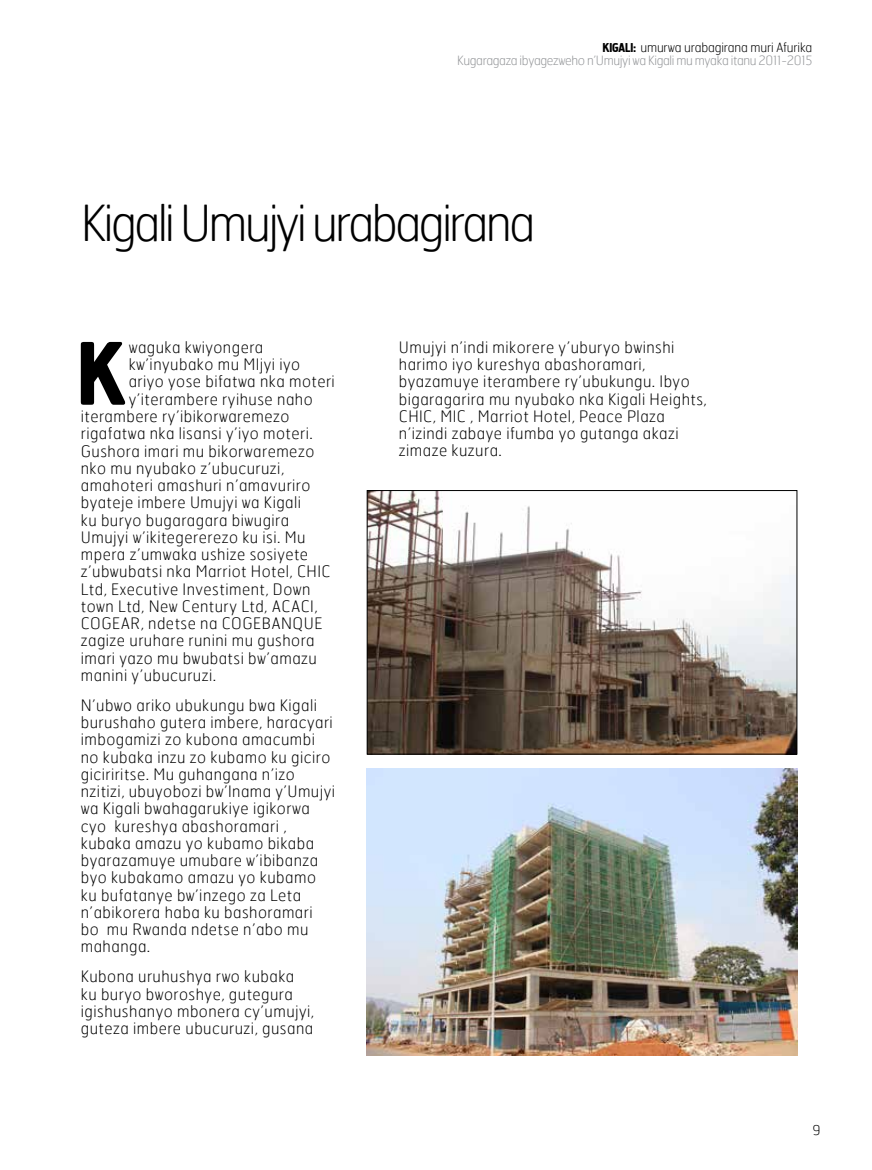
<style>
.page{position:relative;width:872px;height:1170px;background:#fff}
.page>*{position:absolute;margin:0;border:0;box-sizing:border-box;transform-origin:0 0}
.t1{font:89.7px "Hermes";color:#000}
.t2{font:100 49.5px "Hermes";letter-spacing:-.06em;color:#000}
.t3{font:100 15.75px/17.2px "Hermes";letter-spacing:.03em;color:#000}
.t4{font:100 13.5px "Hermes";color:#000}
.t5{font:100 12.75px/13.8px "Hermes";letter-spacing:-.03em;color:#939598;text-align:right}
.s1{font-weight:400;color:#000}
.s2{color:#000}
</style>
<div class="page">
<img style="left:369px;top:492px;width:426px;height:260px">
<div style="left:367px;top:490px;width:430px;height:264px;border:1px solid #000"></div>
<img style="left:367px;top:768px;width:430px;height:287px">
<p class="t5" style="left:457px;top:40px;width:357px"><span class="s1">KIGALI:</span> <span class="s2">umurwa urabagirana muri Afurika<br></span>Kugaragaza ibyagezweho n’Umujyi wa Kigali mu myaka itanu 2011-2015</p>
<h2 class="t2" style="left:81px;top:191px;width:456px">Kigali Umujyi urabagirana</h2>
<h1 class="t1" style="left:76px;top:323px;width:51px">K</h1>
<p class="t3" style="left:129px;top:338px;width:136px">waguka kwiyongera</p>
<p class="t3" style="left:129px;top:355px;width:173px">kw’inyubako mu MIjyi iyo</p>
<p class="t3" style="left:129px;top:373px;width:208px">ariyo yose bifatwa nka moteri</p>
<p class="t3" style="left:129px;top:390px;width:185px">y’iterambere ryihuse naho</p>
<p class="t3" style="left:81px;top:407px;width:210px">iterambere ry’ibikorwaremezo</p>
<p class="t3" style="left:81px;top:424px;width:233px">rigafatwa nka lisansi y’iyo moteri.</p>
<p class="t3" style="left:81px;top:441px;width:235px">Gushora imari mu bikorwaremezo</p>
<p class="t3" style="left:81px;top:459px;width:205px">nko mu nyubako z’ubucuruzi,</p>
<p class="t3" style="left:81px;top:476px;width:231px">amahoteri amashuri n’amavuriro</p>
<p class="t3" style="left:81px;top:493px;width:222px">byateje imbere Umujyi wa Kigali</p>
<p class="t3" style="left:81px;top:510px;width:210px">ku buryo bugaragara biwugira</p>
<p class="t3" style="left:81px;top:528px;width:226px">Umujyi w’ikitegererezo ku isi. Mu</p>
<p class="t3" style="left:81px;top:545px;width:229px">mpera z’umwaka ushize sosiyete</p>
<p class="t3" style="left:81px;top:562px;width:251px">z’ubwubatsi nka Marriot Hotel, CHIC</p>
<p class="t3" style="left:81px;top:579px;width:231px">Ltd, Executive Investiment, Down</p>
<p class="t3" style="left:81px;top:597px;width:238px">town Ltd, New Century Ltd, ACACI,</p>
<p class="t3" style="left:81px;top:614px;width:243px">COGEAR, ndetse na COGEBANQUE</p>
<p class="t3" style="left:81px;top:631px;width:235px">zagize uruhare runini mu gushora</p>
<p class="t3" style="left:81px;top:648px;width:238px">imari yazo mu bwubatsi bw’amazu</p>
<p class="t3" style="left:81px;top:666px;width:137px">manini y’ubucuruzi.</p>
<p class="t3" style="left:81px;top:696px;width:256px">N’ubwo ariko ubukungu bwa Kigali burushaho gutera imbere, haracyari imbogamizi zo kubona amacumbi no kubaka inzu zo kubamo ku giciro giciriritse. Mu guhangana n’izo nzitizi, ubuyobozi bw’Inama y’Umujyi wa Kigali bwahagarukiye igikorwa cyo kureshya abashoramari , kubaka amazu yo kubamo bikaba byarazamuye umubare w’ibibanza byo kubakamo amazu yo kubamo ku bufatanye bw’inzego za Leta n’abikorera haba ku bashoramari<br>bo mu Rwanda ndetse n’abo mu mahanga.</p>
<p class="t3" style="left:81px;top:967px;width:235px">Kubona uruhushya rwo kubaka<br>ku buryo bworoshye, gutegura igishushanyo mbonera cy’umujyi, guteza imbere ubucuruzi, gusana</p>
<p class="t3" style="left:399px;top:338px;width:309px">Umujyi n’indi mikorere y’uburyo bwinshi harimo iyo kureshya abashoramari, byazamuye iterambere ry’ubukungu. Ibyo bigaragarira mu nyubako nka Kigali Heights, CHIC, MIC , Marriot Hotel, Peace Plaza n’izindi zabaye ifumba yo gutanga akazi zimaze kuzura.</p>
<p class="t4" style="left:812px;top:1121px;width:10px">9</p>
</div>
